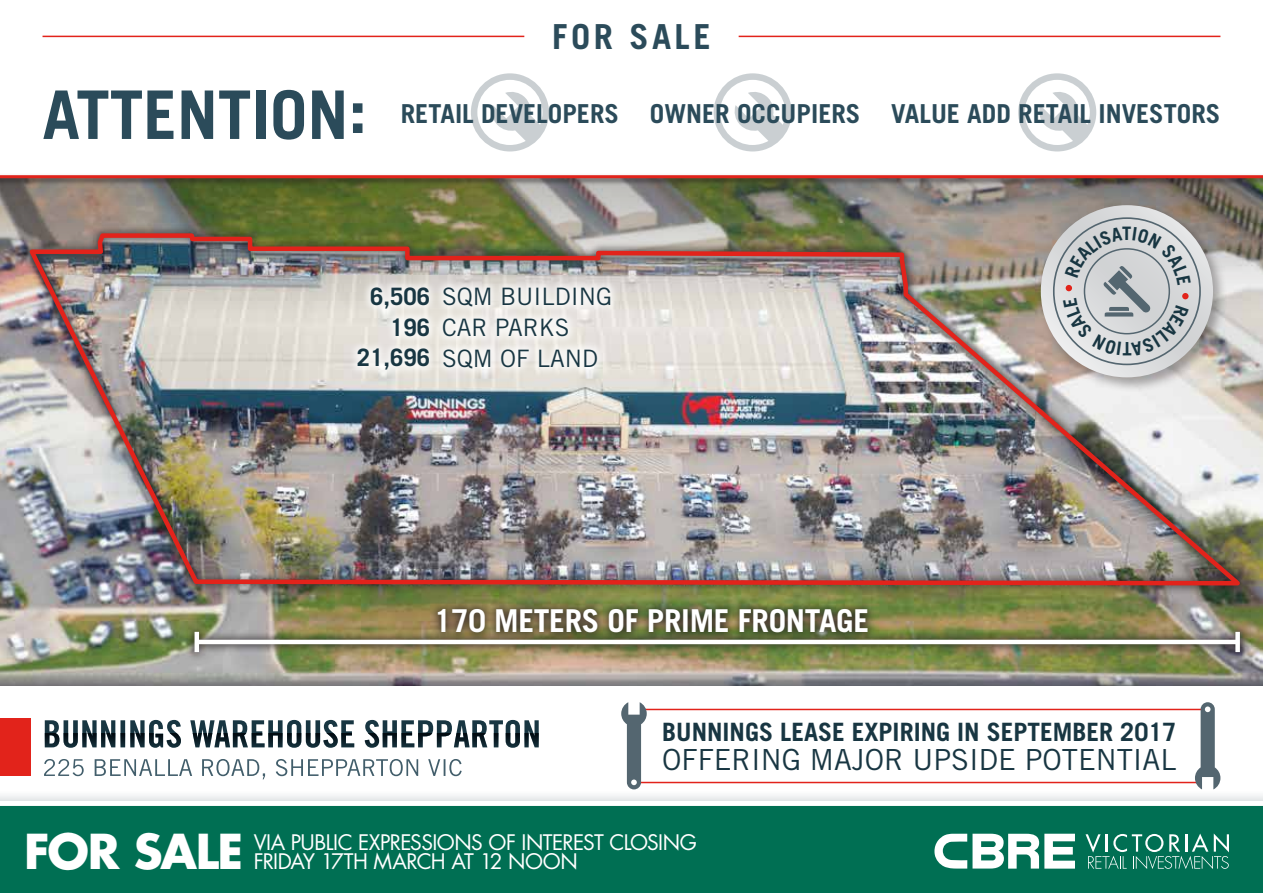
<style>
.page{position:relative;width:1263px;height:893px;background:#fff}
.page>*{position:absolute;margin:0;border:0;box-sizing:border-box;transform-origin:0 0}
.t1{font:700 67.05px "Trade Gothic";color:#2b4b5a}
.t2{font:700 46.8px "Futura";letter-spacing:-.03em;color:#fff}
.t3{font:700 34.5px "Trade Gothic";letter-spacing:.1em;color:#2b4b5a}
.t4{font:700 31.5px "Trade Gothic";letter-spacing:-.01em;color:#fff}
.t5{font:29.1px "Trade Gothic";color:#183642}
.t6{font:700 26.1px "Trade Gothic";color:#2b4b5a}
.t7{font:700 25.35px "Trade Gothic";color:#183642}
.t8{font:24px/30.6px "Trade Gothic";color:#183642;text-align:center}
.t9{font:20.85px "Futura";letter-spacing:-.03em;color:#fff}
.t10{font:700 18.6px "Trade Gothic";color:#183642}
.s1{font-weight:700}
</style>
<div class="page">
<img style="left:0;top:315px;width:1263px;height:357px">
<img style="left:0;top:186px;width:1263px;height:129px">
<div style="left:0;top:672px;width:1263px;height:166px;background:#231f20;opacity:.38"></div>
<div style="left:0;top:687px;width:1263px;height:149px;background:#fff"></div>
<div style="left:20px;top:223px;width:1229px;height:372px;background:#231f20;opacity:.75"></div>
<img style="left:25px;top:231px;width:1225px;height:357px">
<div style="left:0;top:174px;width:1263px;height:12px;background:#231f20;opacity:.75"></div>
<hr style="left:0;top:175px;width:1263px;height:3px;background:#e2231b">
<svg style="left:1018px;top:73px;width:78px;height:78px"></svg>
<svg style="left:714px;top:73px;width:78px;height:78px"></svg>
<svg style="left:471px;top:73px;width:78px;height:78px"></svg>
<hr style="left:739px;top:36px;width:481px;height:1px;background:#e2231b">
<hr style="left:43px;top:36px;width:481px;height:1px;background:#e2231b">
<hr style="left:644px;top:709px;width:558px;height:1px;background:#e2231b">
<hr style="left:640px;top:782px;width:559px;height:1px;background:#e2231b">
<svg style="left:621px;top:702px;width:26px;height:87px"></svg>
<svg style="left:1195px;top:702px;width:25px;height:87px"></svg>
<div style="left:0;top:719px;width:31px;height:57px;background:#e2231b"></div>
<svg style="left:44px;top:759px;width:418px;height:20px"></svg>
<svg style="left:45px;top:720px;width:494px;height:28px"></svg>
<div style="left:1038px;top:202px;width:190px;height:190px;background:#231f20;opacity:.38"></div>
<svg style="left:1041px;top:205px;width:172px;height:172px;background:#d3d5d7"></svg>
<div style="left:429px;top:599px;width:448px;height:44px;background:#231f20;opacity:.75"></div>
<div style="left:185px;top:622px;width:1065px;height:39px;background:#231f20;opacity:.75"></div>
<hr style="left:197px;top:640px;width:1041px;height:4px;background:#fff">
<hr style="left:195px;top:632px;width:4px;height:20px;background:#fff">
<div style="left:1235px;top:632px;width:5px;height:20px;background:#fff"></div>
<div style="left:348px;top:278px;width:272px;height:101px;background:#fff;opacity:.75"></div>
<svg style="left:0;top:789px;width:1263px;height:12px;fill:#f4f5f6"></svg>
<div style="left:0;top:804px;width:1263px;height:89px;background:#006f53"></div>
<svg style="left:934px;top:834px;width:141px;height:35px"></svg>
<svg style="left:1085px;top:833px;width:144px;height:36px"></svg>
<div style="left:0;top:801px;width:1263px;height:5px;background:#fff"></div>
<svg style="left:1063px;top:227px;width:128px;height:129px;background:#ccced0"></svg>
<h1 class="t1" style="left:43px;top:74px;width:326px">ATTENTION:</h1>
<h3 class="t3" style="left:552px;top:15px;width:160px">FOR SALE</h3>
<p class="t6" style="left:401px;top:98px;width:821px">RETAIL DEVELOPERS OWNER OCCUPIERS VALUE ADD RETAIL INVESTORS</p>
<p class="t10" style="left:1122px;top:222px;width:11px">T</p>
<p class="t8" style="left:357px;top:281px;width:257px"><span class="s1">6,506</span> SQM BUILDING<br><span class="s1">196</span> CAR PARKS<br><span class="s1">21,696</span> SQM OF LAND</p>
<h3 class="t4" style="left:434px;top:602px;width:437px">170 METERS OF PRIME FRONTAGE</h3>
<p class="t10" style="left:1132px;top:360px;width:11px;rotate:180deg">T</p>
<p class="t7" style="left:662px;top:716px;width:516px">BUNNINGS LEASE EXPIRING IN SEPTEMBER 2017</p>
<h3 class="t5" style="left:662px;top:742px;width:516px">OFFERING MAJOR UPSIDE POTENTIAL</h3>
<h2 class="t2" style="left:24px;top:820px;width:220px">FOR SALE</h2>
<p class="t9" style="left:254px;top:829px;width:445px">VIA PUBLIC EXPRESSIONS OF INTEREST CLOSING</p>
<p class="t9" style="left:254px;top:848px;width:325px">FRIDAY 17TH MARCH AT 12 NOON</p>
</div>
